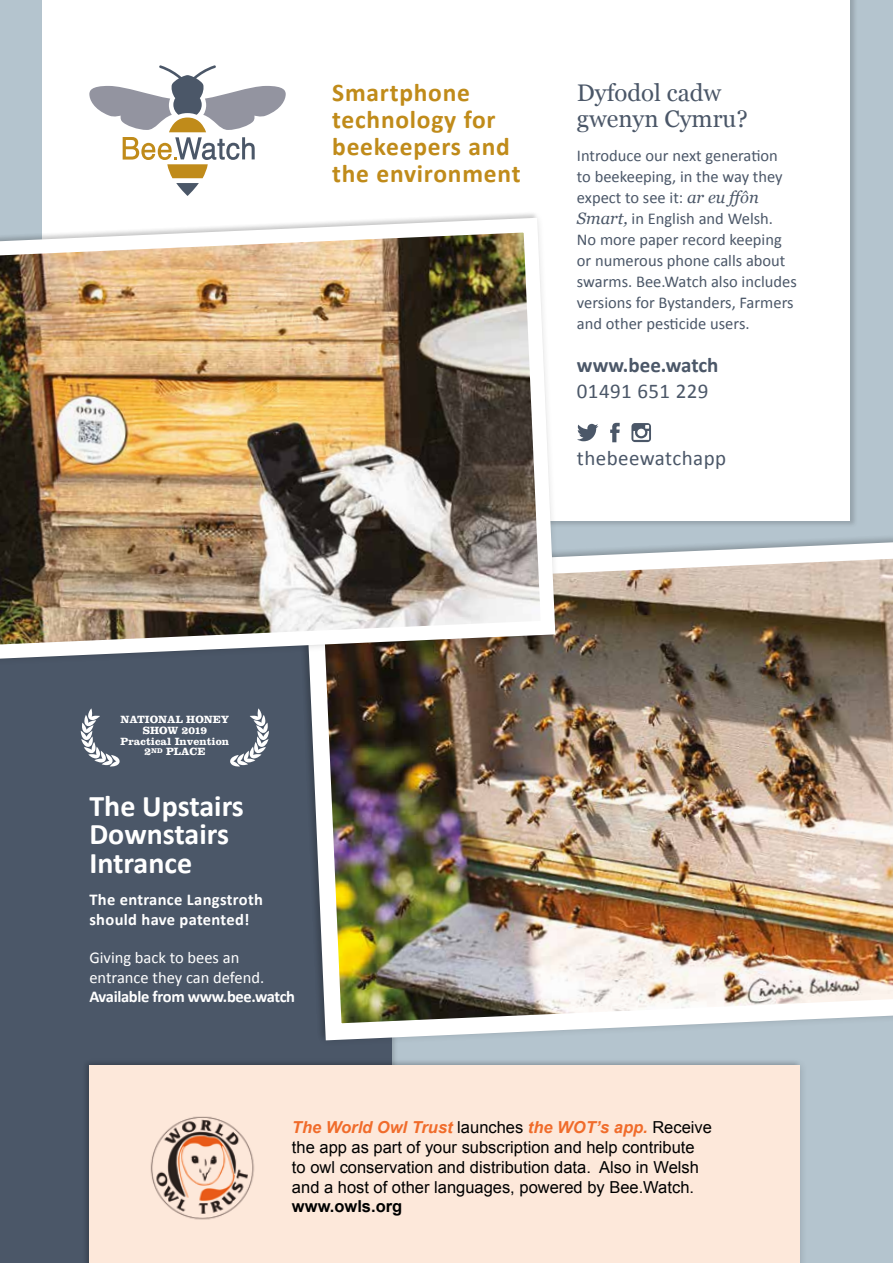
<style>
.page{position:relative;width:893px;height:1263px;background:#b4c4ce}
.page>*{position:absolute;margin:0;border:0;box-sizing:border-box;transform-origin:0 0}
.t1{font:700 30px/28.5px "Calibri";color:#fff}
.t2{font:700 25.5px/27px "Calibri";letter-spacing:.03em;color:#c08b1a}
.t3{font:24px/25.5px "Georgia";color:#4b5768}
.t4{font:21px "Calibri";letter-spacing:.02em;color:#4b5768}
.t5{font:700 21px "Calibri";color:#4b5768}
.t6{font:16.5px/21px "Calibri";color:#4b5768}
.t7{font:16.5px/19.8px "Arial";color:#000}
.t8{font:700 16.5px/19.8px "Calibri";letter-spacing:.01em;color:#fff}
.t9{font:16.5px/19.8px "Calibri";color:#fff}
.t10{font:700 16.5px "Calibri";letter-spacing:-.02em;color:#fff}
.t11{font:700 16.5px "Arial";color:#000}
.t12{font:700 10.95px/10.9px "Clarendon LT Std";color:#fff;text-align:center}
.s1{font-family:"Georgia";font-style:italic}
.s2{font-weight:700;font-style:italic;color:#f06c2b}
</style>
<div class="page">
<div style="left:43px;top:0;width:807px;height:521px;background:#fff"></div>
<svg style="left:577px;top:424px;width:21px;height:17px"></svg>
<svg style="left:631px;top:423px;width:20px;height:19px"></svg>
<svg style="left:610px;top:423px;width:10px;height:19px"></svg>
<svg style="left:89px;top:65px;width:197px;height:131px"></svg>
<div style="left:0;top:569px;width:391px;height:694px;background:#4b5768"></div>
<svg style="left:81px;top:708px;width:39px;height:58px"></svg>
<svg style="left:230px;top:708px;width:39px;height:58px"></svg>
<img style="left:305px;top:537px;width:588px;height:512px">
<img style="left:0;top:210px;width:563px;height:458px">
<div style="left:81px;top:1057px;width:727px;height:206px;background:#000;opacity:.17"></div>
<div style="left:89px;top:1066px;width:710px;height:197px;background:#fde8da"></div>
<img style="left:150px;top:1116px;width:104px;height:104px">
<h2 class="t2" style="left:332px;top:78px;width:190px">Smartphone technology for beekeepers and the environment</h2>
<h3 class="t3" style="left:577px;top:79px;width:172px">Dyfodol cadw gwenyn Cymru?</h3>
<p class="t6" style="left:577px;top:144px;width:221px">Introduce our next generation<br>to beekeeping, in the way they expect to see it: <span class="s1">ar eu ffôn<br>Smart,</span> in English and Welsh.<br>No more paper record keeping or numerous phone calls about swarms. Bee.Watch also includes versions for Bystanders, Farmers and other pesticide users.</p>
<p class="t5" style="left:577px;top:352px;width:143px">www.bee.watch</p>
<p class="t4" style="left:577px;top:378px;width:133px">01491 651 229</p>
<p class="t4" style="left:577px;top:445px;width:151px">thebeewatchapp</p>
<p class="t12" style="left:121px;top:713px;width:110px">NATIONAL HONEY<br>SHOW 2019<br>Practical Invention<br>2<sup>ND</sup> PLACE</p>
<h1 class="t1" style="left:89px;top:790px;width:156px">The Upstairs<br>Downstairs<br>Intrance</h1>
<p class="t8" style="left:89px;top:889px;width:175px">The entrance Langstroth should have patented!</p>
<p class="t9" style="left:89px;top:946px;width:176px">Giving back to bees an entrance they can defend.</p>
<p class="t10" style="left:89px;top:987px;width:207px">Available from www.bee.watch</p>
<p class="t7" style="left:292px;top:1117px;width:421px"><span class="s2">The World Owl Trust</span> launches <span class="s2">the WOT’s app.</span> Receive the app as part of your subscription and help contribute to owl conservation and distribution data. Also in Welsh and a host of other languages, powered by Bee.Watch.</p>
<p class="t11" style="left:292px;top:1196px;width:112px">www.owls.org</p>
</div>
